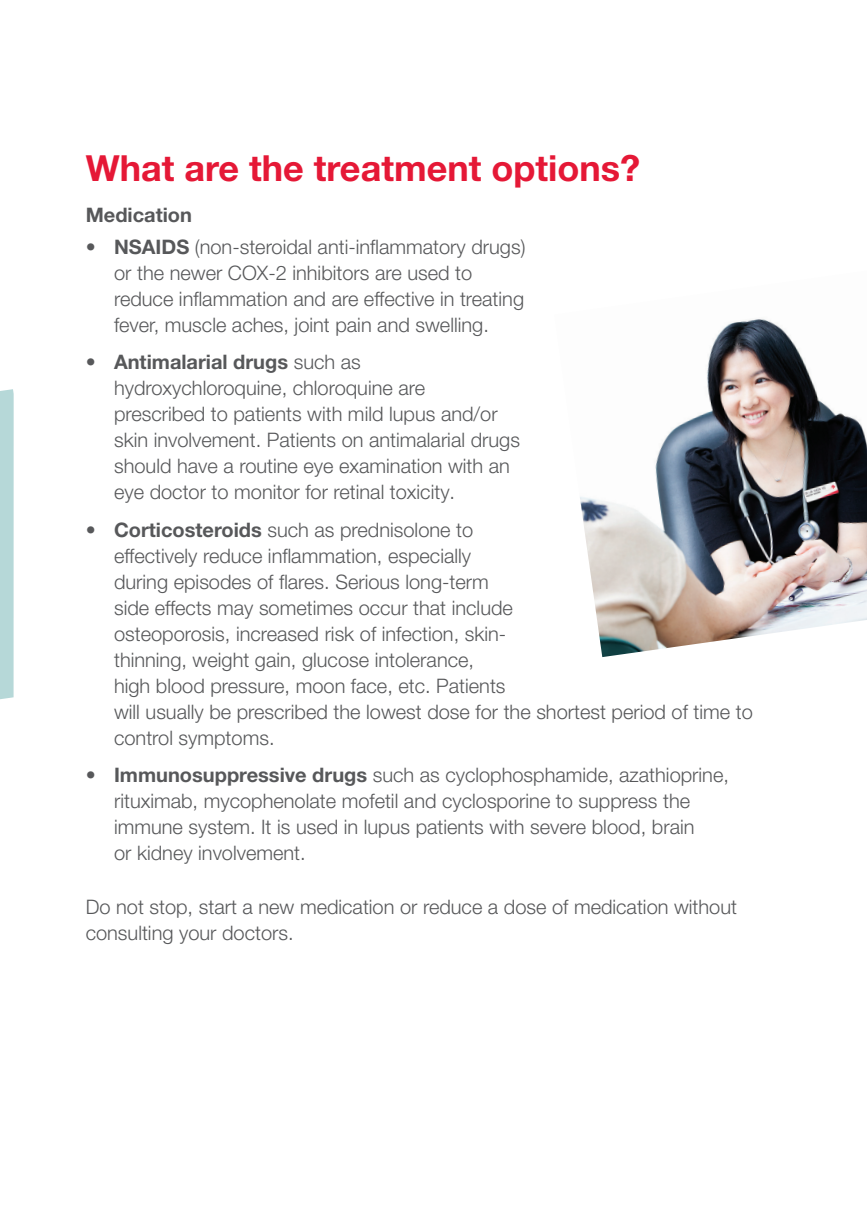
<style>
.page{position:relative;width:867px;height:1218px;background:#fff}
.page>*{position:absolute;margin:0;border:0;box-sizing:border-box;transform-origin:0 0}
.Head_RED{font:700 36px "Helvetica Neue LT Pro";color:#e51836}
.Body{font:300 20px/26px "Helvetica Neue LT Pro";color:#57585a}
.Sub_Head_GRAY{font:700 20px "Helvetica Neue LT Pro";color:#57585a}
.s1{font-weight:700}
</style>
<div class="page">
<img style="left:0;top:389px;width:14px;height:311px">
<img style="left:580px;top:319px;width:286px;height:338px">
<p class="Head_RED" style="left:86px;top:146px;width:556px">What are the treatment options?</p>
<p class="Sub_Head_GRAY" style="left:86px;top:202px;width:108px">Medication</p>
<p class="Body" style="left:114px;top:233px;width:413px;text-indent:-28px">• <span class="s1">NSAIDS</span> (non-steroidal anti-inflammatory drugs) or the newer COX-2 inhibitors are used to reduce inflammation and are effective in treating fever, muscle aches, joint pain and swelling.</p>
<p class="Body" style="left:114px;top:349px;width:407px;text-indent:-28px">• <span class="s1">Antimalarial drugs</span> such as hydroxychloroquine, chloroquine are prescribed to patients with mild lupus and/or skin involvement. Patients on antimalarial drugs should have a routine eye examination with an eye doctor to monitor for retinal toxicity.</p>
<p class="Body" style="left:114px;top:516px;width:640px;text-indent:-28px">• <span class="s1">Corticosteroids</span> such as prednisolone to<br>effectively reduce inflammation, especially<br>during episodes of flares. Serious long-term<br>side effects may sometimes occur that include<br>osteoporosis, increased risk of infection, skin-<br>thinning, weight gain, glucose intolerance,<br>high blood pressure, moon face, etc. Patients<br>will usually be prescribed the lowest dose for the shortest period of time to control symptoms.</p>
<p class="Body" style="left:114px;top:761px;width:616px;text-indent:-28px">• <span class="s1">Immunosuppressive drugs</span> such as cyclophosphamide, azathioprine, rituximab, mycophenolate mofetil and cyclosporine to suppress the immune system. It is used in lupus patients with severe blood, brain<br>or kidney involvement.</p>
<p class="Body" style="left:86px;top:894px;width:652px">Do not stop, start a new medication or reduce a dose of medication without consulting your doctors.</p>
</div>
